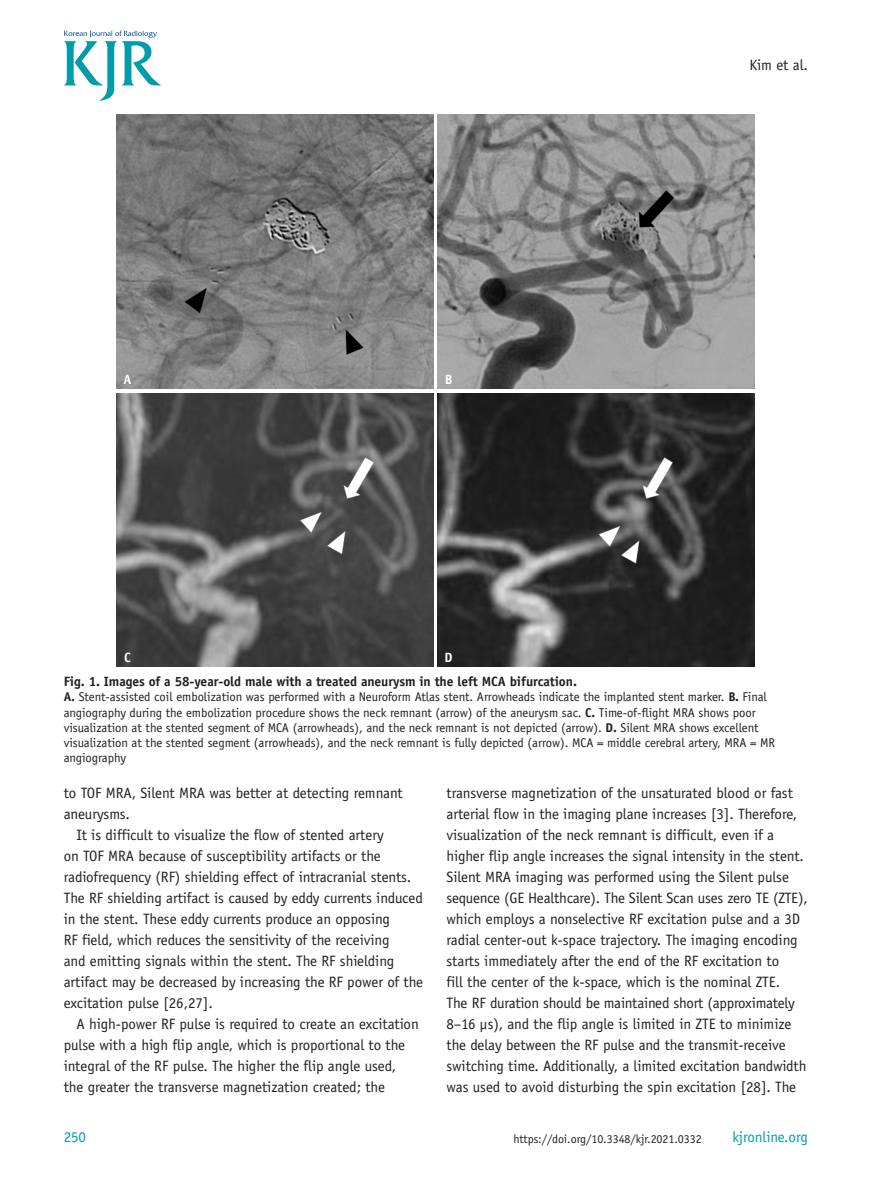
<style>
.page{position:relative;width:893px;height:1191px;background:#fff}
.page>*{position:absolute;margin:0;border:0;box-sizing:border-box;transform-origin:0 0}
.t1{font:15px/21px "Officina Sans Std";letter-spacing:-.005em;color:#231f20}
.t2{font:15px "Officina Sans Std";letter-spacing:-.005em;color:#009caa}
.t3{font:700 13.5px "Officina Sans Std";letter-spacing:-.005em;color:#231f20}
.t4{font:700 13.5px "Officina Sans Std";color:#fff}
.t5{font:12.75px/15.3px "Officina Sans Std";letter-spacing:-.005em;color:#231f20}
.t6{font:12px "Officina Sans Std";letter-spacing:-.005em;color:#231f20}
.s1{font-weight:700}
</style>
<div class="page">
<svg style="left:64px;top:31px;width:97px;height:70px"></svg>
<img style="left:117px;top:115px;width:317px;height:274px">
<img style="left:117px;top:393px;width:317px;height:274px">
<img style="left:438px;top:393px;width:317px;height:274px">
<img style="left:438px;top:115px;width:317px;height:274px">
<p class="t4" style="left:124px;top:371px;width:10px">A</p>
<p class="t4" style="left:124px;top:649px;width:8px">C</p>
<p class="t4" style="left:445px;top:371px;width:9px">B</p>
<p class="t4" style="left:445px;top:649px;width:10px">D</p>
<p class="t1" style="left:749px;top:54px;width:60px">Kim et al.</p>
<p class="t3" style="left:64px;top:672px;width:515px">Fig. 1. Images of a 58-year-old male with a treated aneurysm in the left MCA bifurcation.</p>
<p class="t5" style="left:64px;top:689px;width:713px"><span class="s1">A.</span> Stent-assisted coil embolization was performed with a Neuroform Atlas stent. Arrowheads indicate the implanted stent marker. <span class="s1">B.</span> Final angiography during the embolization procedure shows the neck remnant (arrow) of the aneurysm sac. <span class="s1">C.</span> Time-of-flight MRA shows poor visualization at the stented segment of MCA (arrowheads), and the neck remnant is not depicted (arrow). <span class="s1">D.</span> Silent MRA shows excellent visualization at the stented segment (arrowheads), and the neck remnant is fully depicted (arrow). MCA = middle cerebral artery, MRA = MR angiography</p>
<p class="t1" style="left:64px;top:783px;width:340px">to TOF MRA, Silent MRA was better at detecting remnant aneurysms.</p>
<p class="t1" style="left:64px;top:825px;width:361px;text-indent:13px">It is difficult to visualize the flow of stented artery<br>on TOF MRA because of susceptibility artifacts or the radiofrequency (RF) shielding effect of intracranial stents.<br>The RF shielding artifact is caused by eddy currents induced in the stent. These eddy currents produce an opposing<br>RF field, which reduces the sensitivity of the receiving<br>and emitting signals within the stent. The RF shielding artifact may be decreased by increasing the RF power of the excitation pulse [26,27].</p>
<p class="t1" style="left:64px;top:1014px;width:357px;text-indent:13px">A high-power RF pulse is required to create an excitation pulse with a high flip angle, which is proportional to the integral of the RF pulse. The higher the flip angle used, the greater the transverse magnetization created; the</p>
<p class="t2" style="left:64px;top:1128px;width:24px">250</p>
<p class="t1" style="left:446px;top:783px;width:363px">transverse magnetization of the unsaturated blood or fast arterial flow in the imaging plane increases [3]. Therefore, visualization of the neck remnant is difficult, even if a higher flip angle increases the signal intensity in the stent.<br>Silent MRA imaging was performed using the Silent pulse sequence (GE Healthcare). The Silent Scan uses zero TE (ZTE), which employs a nonselective RF excitation pulse and a 3D radial center-out k-space trajectory. The imaging encoding starts immediately after the end of the RF excitation to<br>fill the center of the k-space, which is the nominal ZTE.<br>The RF duration should be maintained short (approximately 8–16 μs), and the flip angle is limited in ZTE to minimize the delay between the RF pulse and the transmit-receive switching time. Additionally, a limited excitation bandwidth was used to avoid disturbing the spin excitation [28]. The</p>
<p class="t6" style="left:513px;top:1132px;width:190px">https://doi.org/10.3348/kjr.2021.0332</p>
<p class="t2" style="left:732px;top:1128px;width:77px">kjronline.org</p>
</div>
